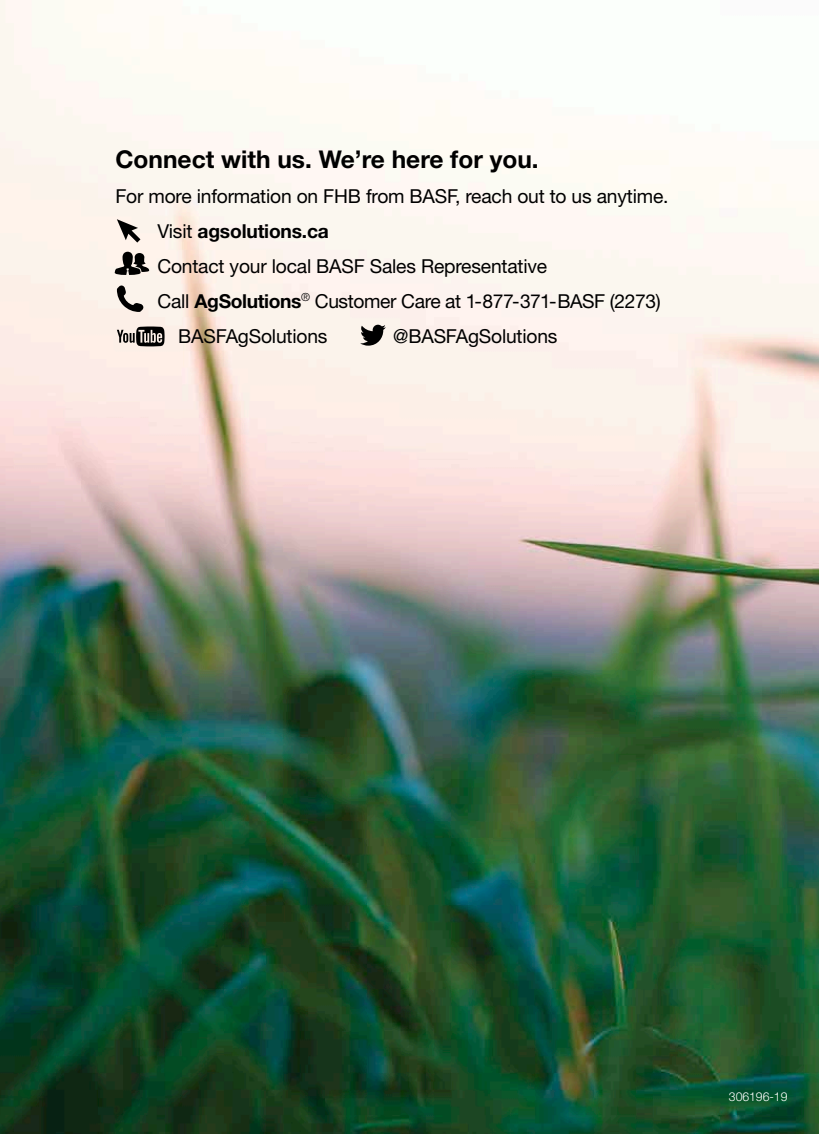
<style>
.page{position:relative;width:819px;height:1134px;background:#fff}
.page>*{position:absolute;margin:0;border:0;box-sizing:border-box;transform-origin:0 0}
.t1{font:700 24.5px "Helvetica Neue LT Std";color:#000}
.t2{font:19.25px "Helvetica Neue LT Std";letter-spacing:-.01em;color:#000}
.t3{font:700 19.25px "Helvetica Neue LT Std";letter-spacing:-.01em;color:#000}
.t4{font:300 12.25px "Helvetica Neue LT Std";letter-spacing:-.005em;color:#fff}
.s1{font-weight:400}
.s2{font-weight:700}
</style>
<div class="page">
<img style="left:0;top:0;width:819px;height:1134px">
<svg style="left:360px;top:325px;width:26px;height:21px"></svg>
<svg style="left:117px;top:327px;width:48px;height:19px"></svg>
<svg style="left:117px;top:285px;width:27px;height:27px"></svg>
<svg style="left:115px;top:252px;width:34px;height:23px"></svg>
<svg style="left:117px;top:219px;width:23px;height:24px"></svg>
<p class="t1" style="left:115px;top:144px;width:425px">Connect with us. We’re here for you.</p>
<p class="t2" style="left:115px;top:184px;width:555px">For more information on FHB from BASF, reach out to us anytime.</p>
<p class="t3" style="left:157px;top:219px;width:173px"><span class="s1">Visit</span> agsolutions.ca</p>
<p class="t2" style="left:157px;top:254px;width:391px">Contact your local BASF Sales Representative</p>
<p class="t2" style="left:157px;top:289px;width:505px">Call <span class="s2">AgSolutions</span><sup>®</sup> Customer Care at 1-877-371-BASF (2273)</p>
<p class="t2" style="left:178px;top:324px;width:151px">BASFAgSolutions</p>
<p class="t2" style="left:393px;top:324px;width:166px">@BASFAgSolutions</p>
<p class="t4" style="left:729px;top:1089px;width:60px">306196-19</p>
</div>
